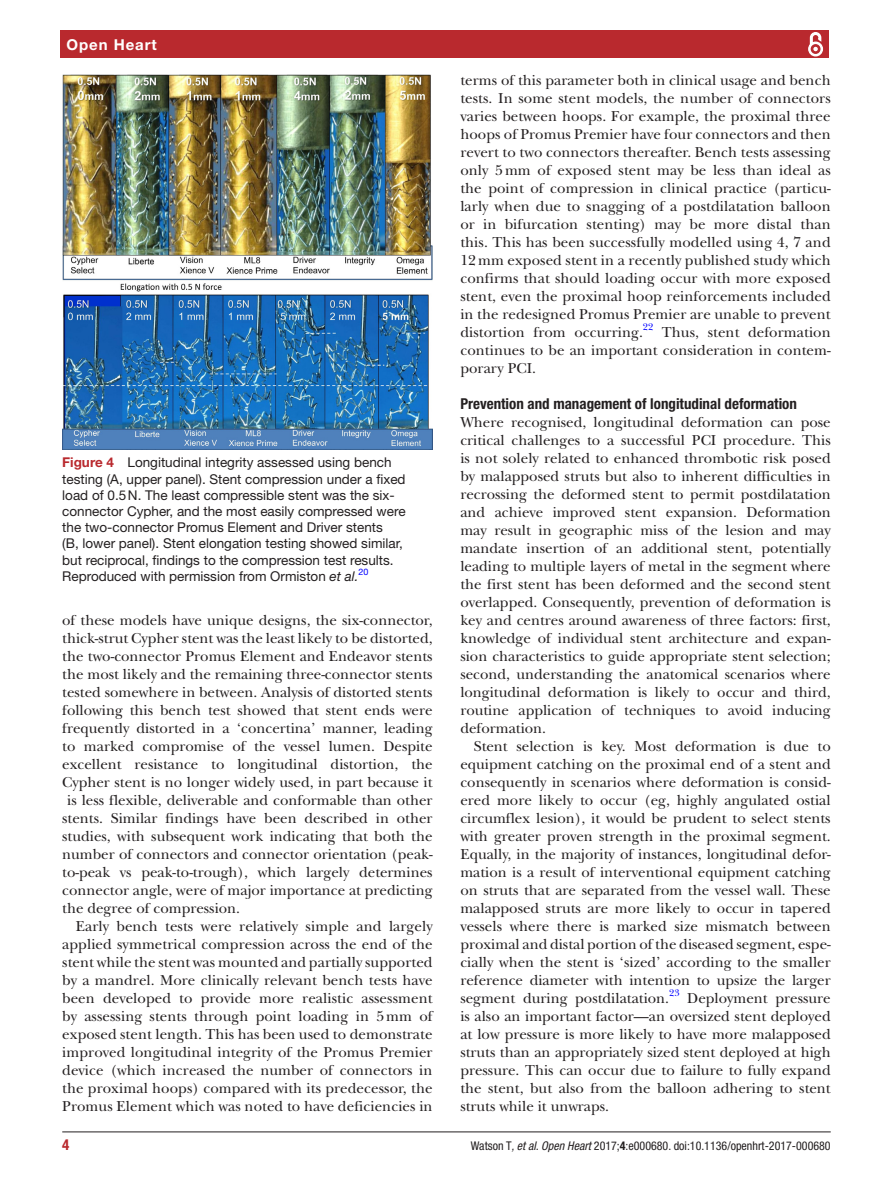
<style>
.page{position:relative;width:893px;height:1191px;background:#fff}
.page>*{position:absolute;margin:0;border:0;box-sizing:border-box;transform-origin:0 0}
.t1{font:15px/18px "New Baskerville";color:#231f20;text-align:justify}
.t2{font:700 condensed 15px "Helvetica Neue LT Std";color:#231f20}
.t3{font:700 15px "Helvetica Neue LT Std";letter-spacing:.065em;color:#fff}
.t4{font:700 condensed 15px "Helvetica Neue LT Std";color:#b9292e}
.t5{font:13.5px/16.2px "Helvetica Neue LT Std";color:#231f20}
.t6{font:condensed 12px "Helvetica Neue LT Std";color:#231f20}
.t7{font:9.9px "New Baskerville";color:#00f}
.s1{font-weight:700;color:#b9292e}
.s2{font-style:italic}
.s3{font-weight:700}
</style>
<div class="page">
<div style="left:61px;top:31px;width:768px;height:27px;background:#b9292e"></div>
<hr style="left:62px;top:1131px;width:769px;height:1px;background:#231f20">
<svg style="left:808px;top:32px;width:15px;height:25px"></svg>
<div style="left:812px;top:45px;width:7px;height:8px;border:1px solid #b9292e;border-radius:50%"></div>
<img style="left:62px;top:74px;width:370px;height:376px">
<p class="t3" style="left:66px;top:35px;width:92px">Open Heart</p>
<p class="t5" style="left:62px;top:454px;width:345px"><span class="s1">Figure 4</span> Longitudinal integrity assessed using bench testing (A, upper panel). Stent compression under a fixed load of 0.5N. The least compressible stent was the six&shy;connector Cypher, and the most easily compressed were the two-connector Promus Element and Driver stents<br>(B, lower panel). Stent elongation testing showed similar, but reciprocal, findings to the compression test results.<br>Reproduced with permission from Ormiston <span class="s2">et al.</span><sup>20</sup></p>
<p class="t1" style="left:62px;top:611px;width:372px">of these models have unique designs, the six-connector,</p>
<p class="t1" style="left:62px;top:629px;width:372px">thick-strut Cypher stent was the least likely to be distorted,</p>
<p class="t1" style="left:62px;top:647px;width:372px">the two-connector Promus Element and Endeavor stents</p>
<p class="t1" style="left:62px;top:665px;width:372px">the most likely and the remaining three-connector stents</p>
<p class="t1" style="left:62px;top:683px;width:372px">tested somewhere in between. Analysis of distorted stents</p>
<p class="t1" style="left:62px;top:701px;width:372px">following this bench test showed that stent ends were</p>
<p class="t1" style="left:62px;top:719px;width:372px">frequently distorted in a ‘concertina’ manner, leading</p>
<p class="t1" style="left:62px;top:737px;width:372px">to marked compromise of the vessel lumen. Despite</p>
<p class="t1" style="left:62px;top:755px;width:372px">excellent resistance to longitudinal distortion, the</p>
<p class="t1" style="left:62px;top:773px;width:372px">Cypher stent is no longer widely used, in part because it</p>
<p class="t1" style="left:67px;top:791px;width:367px">is less flexible, deliverable and conformable than other</p>
<p class="t1" style="left:62px;top:809px;width:372px">stents. Similar findings have been described in other</p>
<p class="t1" style="left:62px;top:827px;width:372px">studies, with subsequent work indicating that both the</p>
<p class="t1" style="left:62px;top:845px;width:372px">number of connectors and connector orientation (peak-</p>
<p class="t1" style="left:62px;top:863px;width:372px">to-peak vs peak-to-trough), which largely determines</p>
<p class="t1" style="left:62px;top:881px;width:372px">connector angle, were of major importance at predicting</p>
<p class="t1" style="left:62px;top:899px;width:179px">the degree of compression.</p>
<p class="t1" style="left:76px;top:917px;width:358px">Early bench tests were relatively simple and largely</p>
<p class="t1" style="left:62px;top:935px;width:372px">applied symmetrical compression across the end of the</p>
<p class="t1" style="left:62px;top:953px;width:372px">stent while the stent was mounted and partially supported</p>
<p class="t1" style="left:62px;top:971px;width:372px">by a mandrel. More clinically relevant bench tests have</p>
<p class="t1" style="left:62px;top:989px;width:372px">been developed to provide more realistic assessment</p>
<p class="t1" style="left:62px;top:1007px;width:372px">by assessing stents through point loading in 5mm of</p>
<p class="t1" style="left:62px;top:1025px;width:372px">exposed stent length. This has been used to demonstrate</p>
<p class="t1" style="left:62px;top:1043px;width:372px">improved longitudinal integrity of the Promus Premier</p>
<p class="t1" style="left:62px;top:1061px;width:372px">device (which increased the number of connectors in</p>
<p class="t1" style="left:62px;top:1079px;width:372px">the proximal hoops) compared with its predecessor, the</p>
<p class="t1" style="left:62px;top:1097px;width:372px">Promus Element which was noted to have deficiencies in</p>
<p class="t1" style="left:460px;top:71px;width:372px">terms of this parameter both in clinical usage and bench tests. In some stent models, the number of connectors varies between hoops. For example, the proximal three hoops of Promus Premier have four connectors and then revert to two connectors thereafter. Bench tests assessing only 5mm of exposed stent may be less than ideal as the point of compression in clinical practice (particu&shy;larly when due to snagging of a postdilatation balloon or in bifurcation stenting) may be more distal than this. This has been successfully modelled using 4, 7 and 12mm exposed stent in a recently published study which confirms that should loading occur with more exposed stent, even the proximal hoop reinforcements included in the redesigned Promus Premier are unable to prevent distortion from occurring.<sup>22</sup></p>
<p class="t1" style="left:460px;top:323px;width:372px;text-indent:202px">Thus, stent deformation continues to be an important consideration in contem&shy;porary PCI.</p>
<p class="t2" style="left:460px;top:394px;width:338px">Prevention and management of longitudinal deformation</p>
<p class="t1" style="left:460px;top:413px;width:372px">Where recognised, longitudinal deformation can pose critical challenges to a successful PCI procedure. This is not solely related to enhanced thrombotic risk posed by malapposed struts but also to inherent difficulties in recrossing the deformed stent to permit postdilatation and achieve improved stent expansion. Deformation may result in geographic miss of the lesion and may mandate insertion of an additional stent, potentially leading to multiple layers of metal in the segment where the first stent has been deformed and the second stent overlapped. Consequently, prevention of deformation is key and centres around awareness of three factors: first, knowledge of individual stent architecture and expan&shy;sion characteristics to guide appropriate stent selection; second, understanding the anatomical scenarios where longitudinal deformation is likely to occur and third, routine application of techniques to avoid inducing deformation.</p>
<p class="t1" style="left:460px;top:737px;width:372px;text-indent:14px">Stent selection is key. Most deformation is due to equipment catching on the proximal end of a stent and consequently in scenarios where deformation is consid&shy;ered more likely to occur (eg, highly angulated ostial circumflex lesion), it would be prudent to select stents with greater proven strength in the proximal segment.<br>Equally, in the majority of instances, longitudinal defor&shy;mation is a result of interventional equipment catching on struts that are separated from the vessel wall. These malapposed struts are more likely to occur in tapered vessels where there is marked size mismatch between proximal and distal portion of the diseased segment, espe&shy;cially when the stent is ‘sized’ according to the smaller reference diameter with intention to upsize the larger segment during postdilatation.</p>
<p class="t7" style="left:669px;top:987px;width:12px">23</p>
<p class="t1" style="left:460px;top:989px;width:372px;text-indent:227px">Deployment pressure is also an important factor—an oversized stent deployed at low pressure is more likely to have more malapposed struts than an appropriately sized stent deployed at high pressure. This can occur due to failure to fully expand the stent, but also from the balloon adhering to stent struts while it unwraps.</p>
<p class="t4" style="left:62px;top:1135px;width:9px">4</p>
<p class="t6" style="left:471px;top:1139px;width:361px">Watson T<span class="s2">, et al. Open Heart</span> 2017;<span class="s3">4</span>:e000680. doi:10.1136/openhrt-2017-000680</p>
</div>
